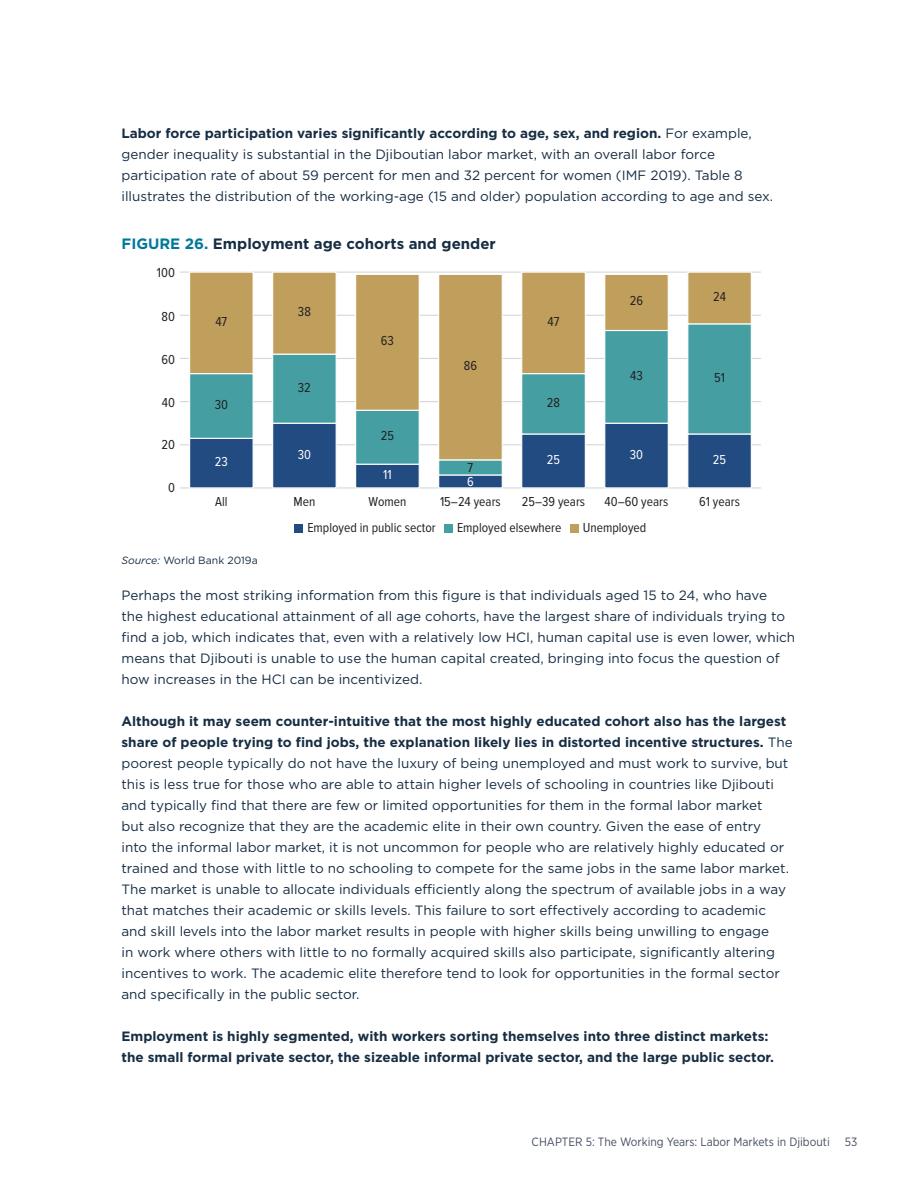
<style>
.page{position:relative;width:918px;height:1188px;background:#fff}
.page>*{position:absolute;margin:0;border:0;box-sizing:border-box;transform-origin:0 0}
.Caption_Figure{font:700 15px "Gotham";color:#172d43}
.t1{font:13.5px/21px "Gotham";color:#172d43}
.t2{font:700 13.5px/21px "Gotham";color:#172d43}
.t3{font:13.5px/14px "Proxima Nova Cond";color:#231f20}
.t4{font:13.5px "Proxima Nova Cond";color:#fff}
.t5{font:12px "Gotham Narrow";color:#464e61}
.source_note{font:10.5px "Gotham";color:#172d43}
.s1{font-weight:700}
.s2{color:#007999}
.s3{color:#fff}
.s4{font-style:italic}
</style>
<div class="page">
<div style="left:295px;top:524px;width:8px;height:9px;background:#224b81"></div>
<div style="left:444px;top:524px;width:9px;height:9px;background:#449ea2"></div>
<div style="left:570px;top:524px;width:9px;height:9px;background:#c09f5d"></div>
<hr style="left:180px;top:487px;width:581px;height:2px;background:#d6d7d9">
<hr style="left:180px;top:444px;width:581px;height:1px;background:#d6d7d9">
<hr style="left:180px;top:401px;width:581px;height:1px;background:#d6d7d9">
<hr style="left:180px;top:358px;width:581px;height:1px;background:#d6d7d9">
<hr style="left:180px;top:315px;width:581px;height:1px;background:#d6d7d9">
<hr style="left:180px;top:272px;width:581px;height:1px;background:#d6d7d9">
<div style="left:189px;top:438px;width:65px;height:50px;background:#224b81;border:1px solid #fff"></div>
<div style="left:189px;top:373px;width:65px;height:66px;background:#449ea2;border:1px solid #fff"></div>
<div style="left:189px;top:272px;width:65px;height:102px;background:#c09f5d;border:1px solid #fff"></div>
<div style="left:272px;top:423px;width:65px;height:65px;background:#224b81;border:1px solid #fff"></div>
<div style="left:272px;top:354px;width:65px;height:70px;background:#449ea2;border:1px solid #fff"></div>
<div style="left:272px;top:272px;width:65px;height:83px;background:#c09f5d;border:1px solid #fff"></div>
<div style="left:355px;top:464px;width:65px;height:24px;background:#224b81;border:1px solid #fff"></div>
<div style="left:355px;top:410px;width:65px;height:55px;background:#449ea2;border:1px solid #fff"></div>
<div style="left:355px;top:274px;width:65px;height:137px;background:#c09f5d;border:1px solid #fff"></div>
<div style="left:438px;top:474px;width:65px;height:14px;background:#224b81;border:1px solid #fff"></div>
<div style="left:438px;top:459px;width:65px;height:17px;background:#449ea2;border:1px solid #fff"></div>
<div style="left:438px;top:274px;width:65px;height:186px;background:#c09f5d;border:1px solid #fff"></div>
<div style="left:521px;top:433px;width:65px;height:55px;background:#224b81;border:1px solid #fff"></div>
<div style="left:521px;top:373px;width:65px;height:62px;background:#449ea2;border:1px solid #fff"></div>
<div style="left:521px;top:272px;width:65px;height:102px;background:#c09f5d;border:1px solid #fff"></div>
<div style="left:604px;top:423px;width:65px;height:65px;background:#224b81;border:1px solid #fff"></div>
<div style="left:604px;top:330px;width:65px;height:94px;background:#449ea2;border:1px solid #fff"></div>
<div style="left:604px;top:274px;width:65px;height:57px;background:#c09f5d;border:1px solid #fff"></div>
<div style="left:687px;top:433px;width:65px;height:55px;background:#224b81;border:1px solid #fff"></div>
<div style="left:687px;top:323px;width:65px;height:112px;background:#449ea2;border:1px solid #fff"></div>
<div style="left:687px;top:272px;width:65px;height:52px;background:#c09f5d;border:1px solid #fff"></div>
<p class="t1" style="left:122px;top:122px;width:653px"><span class="s1">Labor force participation varies significantly according to age, sex, and region.</span> For example, gender inequality is substantial in the Djiboutian labor market, with an overall labor force participation rate of about 59 percent for men and 32 percent for women (IMF 2019). Table 8 illustrates the distribution of the working-age (15 and older) population according to age and sex.</p>
<p class="Caption_Figure" style="left:122px;top:234px;width:376px"><span class="s2">FIGURE 26.</span> Employment age cohorts and gender</p>
<p class="t3" style="left:157px;top:266px;width:20px">100</p>
<p class="t3" style="left:162px;top:310px;width:15px">80</p>
<p class="t3" style="left:161px;top:353px;width:15px">60</p>
<p class="t3" style="left:162px;top:395px;width:15px">40</p>
<p class="t3" style="left:162px;top:438px;width:15px">20</p>
<p class="t3" style="left:168px;top:481px;width:8px">0</p>
<p class="t3" style="left:215px;top:315px;width:13px">47</p>
<p class="t3" style="left:298px;top:305px;width:14px">38</p>
<p class="t3" style="left:298px;top:381px;width:14px">32</p>
<p class="t3" style="left:381px;top:334px;width:15px">63</p>
<p class="t3" style="left:464px;top:359px;width:15px">86</p>
<p class="t3" style="left:548px;top:315px;width:13px">47</p>
<p class="t3" style="left:215px;top:398px;width:15px">30</p>
<p class="t3" style="left:547px;top:396px;width:15px">28</p>
<p class="t3" style="left:381px;top:429px;width:15px">25</p>
<p class="t4" style="left:215px;top:454px;width:14px">23</p>
<p class="t4" style="left:298px;top:447px;width:15px">30</p>
<p class="t4" style="left:547px;top:452px;width:15px">25</p>
<p class="t3" style="left:467px;top:461px;width:8px">7<br><span class="s3">6</span></p>
<p class="t4" style="left:383px;top:467px;width:10px">11</p>
<p class="t3" style="left:630px;top:294px;width:15px">26</p>
<p class="t3" style="left:713px;top:290px;width:14px">24</p>
<p class="t3" style="left:630px;top:369px;width:14px">43</p>
<p class="t3" style="left:714px;top:371px;width:12px">51</p>
<p class="t4" style="left:630px;top:447px;width:15px">30</p>
<p class="t4" style="left:713px;top:452px;width:15px">25</p>
<p class="t3" style="left:215px;top:495px;width:14px">All</p>
<p class="t3" style="left:294px;top:495px;width:23px">Men</p>
<p class="t3" style="left:368px;top:495px;width:40px">Women</p>
<p class="t3" style="left:440px;top:495px;width:62px">15–24 years</p>
<p class="t3" style="left:522px;top:495px;width:65px">25–39 years</p>
<p class="t3" style="left:605px;top:495px;width:65px">40–60 years</p>
<p class="t3" style="left:699px;top:495px;width:42px">61 years</p>
<p class="t3" style="left:307px;top:521px;width:130px">Employed in public sector</p>
<p class="t3" style="left:457px;top:521px;width:106px">Employed elsewhere</p>
<p class="t3" style="left:583px;top:521px;width:65px">Unemployed</p>
<p class="source_note" style="left:122px;top:553px;width:138px"><span class="s4">Source:</span> World Bank 2019a</p>
<p class="t1" style="left:122px;top:584px;width:675px">Perhaps the most striking information from this figure is that individuals aged 15 to 24, who have<br>the highest educational attainment of all age cohorts, have the largest share of individuals trying to find a job, which indicates that, even with a relatively low HCI, human capital use is even lower, which means that Djibouti is unable to use the human capital created, bringing into focus the question of how increases in the HCI can be incentivized.</p>
<p class="t1" style="left:122px;top:710px;width:673px"><span class="s1">Although it may seem counter-intuitive that the most highly educated cohort also has the largest share of people trying to find jobs, the explanation likely lies in distorted incentive structures.</span> The poorest people typically do not have the luxury of being unemployed and must work to survive, but this is less true for those who are able to attain higher levels of schooling in countries like Djibouti and typically find that there are few or limited opportunities for them in the formal labor market<br>but also recognize that they are the academic elite in their own country. Given the ease of entry<br>into the informal labor market, it is not uncommon for people who are relatively highly educated or trained and those with little to no schooling to compete for the same jobs in the same labor market.<br>The market is unable to allocate individuals efficiently along the spectrum of available jobs in a way that matches their academic or skills levels. This failure to sort effectively according to academic and skill levels into the labor market results in people with higher skills being unwilling to engage<br>in work where others with little to no formally acquired skills also participate, significantly altering incentives to work. The academic elite therefore tend to look for opportunities in the formal sector and specifically in the public sector.</p>
<p class="t2" style="left:122px;top:1026px;width:654px">Employment is highly segmented, with workers sorting themselves into three distinct markets: the small formal private sector, the sizeable informal private sector, and the large public sector.</p>
<p class="t5" style="left:532px;top:1134px;width:300px">CHAPTER 5: The Working Years: Labor Markets in Djibouti</p>
<p class="t5" style="left:845px;top:1134px;width:14px">53</p>
</div>
